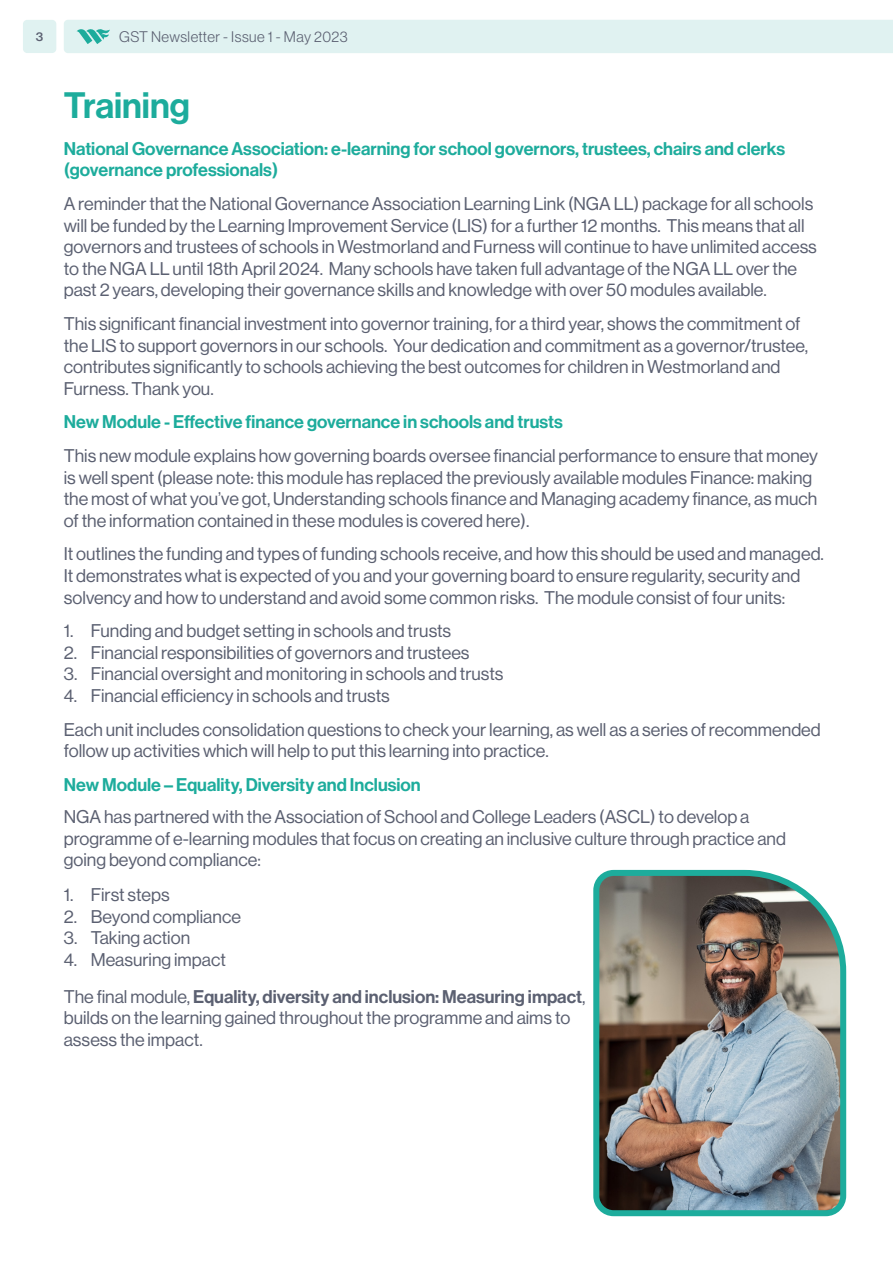
<style>
.page{position:relative;width:893px;height:1263px;background:#fff}
.page>*{position:absolute;margin:0;border:0;box-sizing:border-box;transform-origin:0 0}
.t1{font:36px "N Haas Grotesk DS Pro 65 Md";color:#1dac9c}
.t2{font:18px/21.6px "N Haas Grotesk DS Pro 55 Rg";color:#5b6071}
.t3{font:18px/21.6px "N Haas Grotesk DS Pro 65 Md";color:#1dac9c}
.t4{font:15px "N Haas Grotesk DS Pro 45 Lt";letter-spacing:.03em;color:#5b6071}
.t5{font:12px "N Haas Grotesk TX Pro 65 Md";color:#5b6071}
.s1{font-family:"N Haas Grotesk DS Pro 65 Md"}
</style>
<div class="page">
<div style="left:64px;top:20px;width:829px;height:33px;background:#e0f2f1"></div>
<div style="left:23px;top:20px;width:33px;height:33px;background:#e0f2f1;border-radius:4px"></div>
<img style="left:593px;top:869px;width:254px;height:348px">
<p class="t5" style="left:36px;top:29px;width:9px">3</p>
<p class="t4" style="left:119px;top:29px;width:230px">GST Newsletter - Issue 1 - May 2023</p>
<p class="t1" style="left:64px;top:85px;width:128px">Training</p>
<p class="t3" style="left:64px;top:138px;width:723px">National Governance Association: e-learning for school governors, trustees, chairs and clerks (governance professionals)</p>
<p class="t2" style="left:64px;top:193px;width:755px">A reminder that the National Governance Association Learning Link (NGA LL) package for all schools will be funded by the Learning Improvement Service (LIS) for a further 12 months. This means that all governors and trustees of schools in Westmorland and Furness will continue to have unlimited access to the NGA LL until 18th April 2024. Many schools have taken full advantage of the NGA LL over the past 2 years, developing their governance skills and knowledge with over 50 modules available.</p>
<p class="t2" style="left:64px;top:313px;width:746px">This significant financial investment into governor training, for a third year, shows the commitment of the LIS to support governors in our schools. Your dedication and commitment as a governor/trustee, contributes significantly to schools achieving the best outcomes for children in Westmorland and Furness. Thank you.</p>
<p class="t3" style="left:64px;top:412px;width:501px">New Module - Effective finance governance in schools and trusts</p>
<p class="t2" style="left:64px;top:445px;width:756px">This new module explains how governing boards oversee financial performance to ensure that money is well spent (please note: this module has replaced the previously available modules Finance: making the most of what you’ve got, Understanding schools finance and Managing academy finance, as much of the information contained in these modules is covered here).</p>
<p class="t2" style="left:64px;top:543px;width:762px">It outlines the funding and types of funding schools receive, and how this should be used and managed.<br>It demonstrates what is expected of you and your governing board to ensure regularity, security and solvency and how to understand and avoid some common risks. The module consist of four units:</p>
<p class="t2" style="left:64px;top:620px;width:389px">1. Funding and budget setting in schools and trusts</p>
<p class="t2" style="left:64px;top:642px;width:407px">2. Financial responsibilities of governors and trustees</p>
<p class="t2" style="left:64px;top:663px;width:441px">3. Financial oversight and monitoring in schools and trusts</p>
<p class="t2" style="left:64px;top:685px;width:328px">4. Financial efficiency in schools and trusts</p>
<p class="t2" style="left:64px;top:719px;width:758px">Each unit includes consolidation questions to check your learning, as well as a series of recommended follow up activities which will help to put this learning into practice.</p>
<p class="t3" style="left:64px;top:774px;width:358px">New Module – Equality, Diversity and Inclusion</p>
<p class="t2" style="left:64px;top:806px;width:724px">NGA has partnered with the Association of School and College Leaders (ASCL) to develop a programme of e-learning modules that focus on creating an inclusive culture through practice and going beyond compliance:</p>
<p class="t2" style="left:64px;top:884px;width:107px">1. First steps</p>
<p class="t2" style="left:64px;top:906px;width:179px">2. Beyond compliance</p>
<p class="t2" style="left:64px;top:927px;width:128px">3. Taking action</p>
<p class="t2" style="left:64px;top:949px;width:164px">4. Measuring impact</p>
<p class="t2" style="left:64px;top:986px;width:523px">The final module, <span class="s1">Equality, diversity and inclusion: Measuring impact</span>, builds on the learning gained throughout the programme and aims to assess the impact.</p>
</div>
